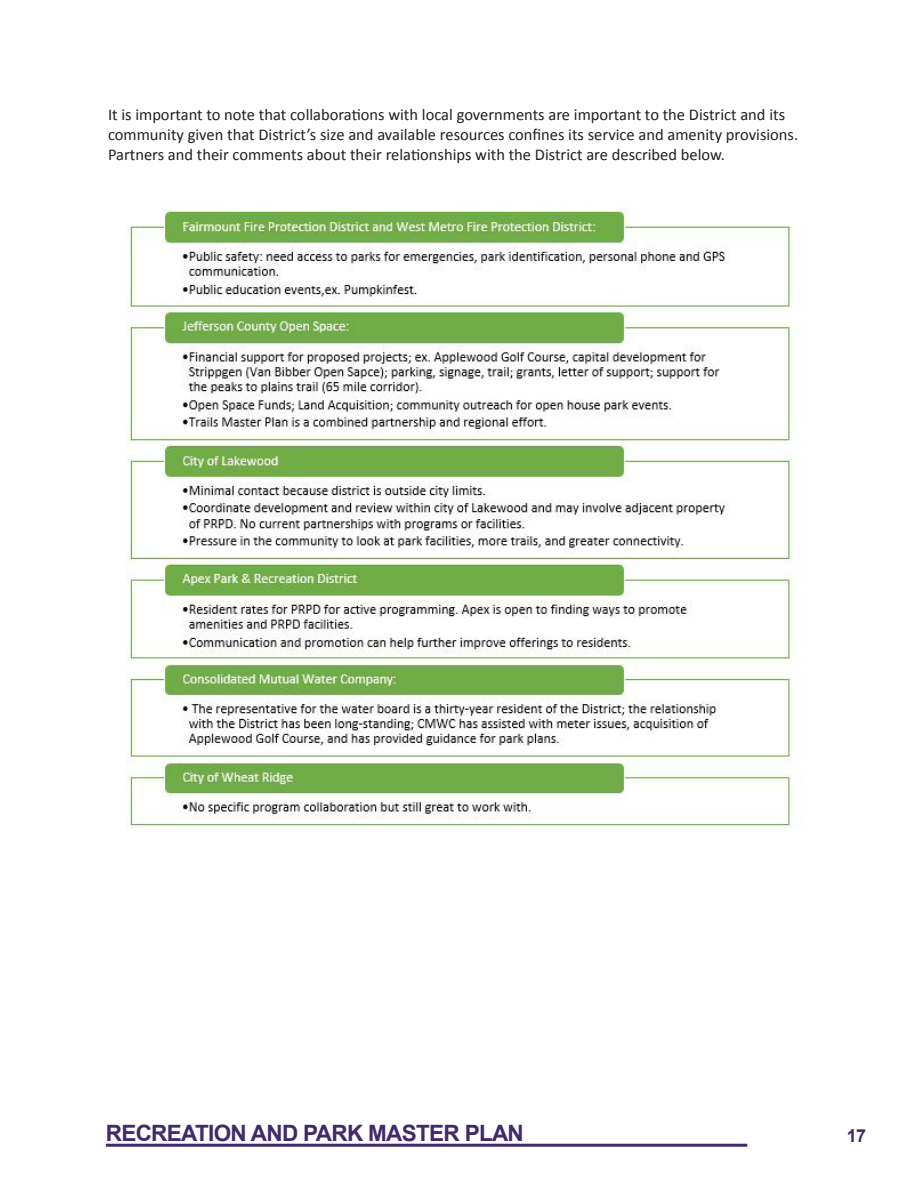
<style>
.page{position:relative;width:918px;height:1188px;background:#fff}
.page>*{position:absolute;margin:0;border:0;box-sizing:border-box;transform-origin:0 0}
.t1{font:700 22.5px "Arial";letter-spacing:-.03em;color:#40296f}
.t2{font:700 18px "Arial";color:#40296f}
.t3{font:16.5px/19.8px "Calibri";color:#231f20}
</style>
<div class="page">
<hr style="left:106px;top:1144px;width:641px;height:3px;background:#40296f">
<img style="left:126px;top:207px;width:676px;height:622px">
<p class="t3" style="left:108px;top:105px;width:692px">It is important to note that collaborations with local governments are important to the District and its community given that District’s size and available resources confines its service and amenity provisions.<br>Partners and their comments about their relationships with the District are described below.</p>
<h1 class="t1" style="left:106px;top:1118px;width:420px">RECREATION AND PARK MASTER PLAN</h1>
<p class="t2" style="left:847px;top:1124px;width:21px">17</p>
</div>
